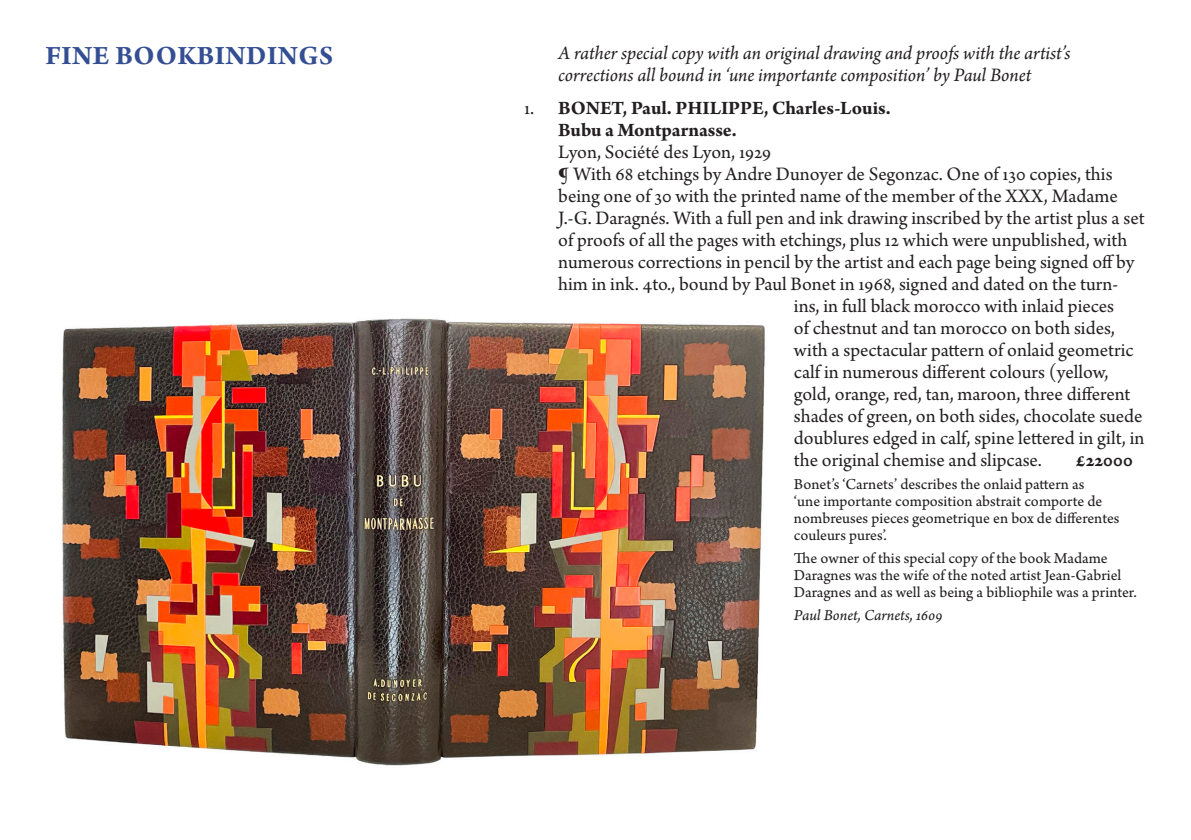
<style>
.page{position:relative;width:1191px;height:840px;background:#fff}
.page>*{position:absolute;margin:0;border:0;box-sizing:border-box;transform-origin:0 0}
.SSRB_section{font:700 28px "Arno Pro";letter-spacing:.02em;color:#344e93}
.SSRB_text{font:20px "Arno Pro";color:#231f20}
.SSRB_intro{font:italic 20px/22px "Arno Pro";letter-spacing:-.005em;color:#231f20}
.SSRB_text-2{font:700 20px "Arno Pro";color:#231f20}
.SSRB_text_sml_space{font:16px/17px "Arno Pro Sm Text";color:#231f20}
.SSRB_text_sml_space-2{font:16px "Arno Pro Italic Sm Text";letter-spacing:-.005em;color:#231f20}
.s1{font-weight:400}
</style>
<div class="page">
<img style="left:62px;top:318px;width:703px;height:448px">
<p class="SSRB_section" style="left:45px;top:40px;width:289px">FINE BOOKBINDINGS</p>
<p class="SSRB_intro" style="left:558px;top:43px;width:513px">A rather special copy with an original drawing and proofs with the artist’s corrections all bound in ‘une importante composition’ by Paul Bonet</p>
<p class="SSRB_text-2" style="left:524px;top:96px;width:368px"><span class="s1">1.</span> BONET, Paul. PHILIPPE, Charles-Louis.</p>
<p class="SSRB_text-2" style="left:558px;top:118px;width:180px">Bubu a Montparnasse.</p>
<p class="SSRB_text" style="left:558px;top:140px;width:214px">Lyon, Société des Lyon, 1929</p>
<p class="SSRB_text" style="left:558px;top:162px;width:556px">¶ With 68 etchings by Andre Dunoyer de Segonzac. One of 130 copies, this</p>
<p class="SSRB_text" style="left:558px;top:184px;width:561px">being one of 30 with the printed name of the member of the XXX, Madame</p>
<p class="SSRB_text" style="left:558px;top:206px;width:588px">J.-G. Daragnés. With a full pen and ink drawing inscribed by the artist plus a set</p>
<p class="SSRB_text" style="left:558px;top:228px;width:570px">of proofs of all the pages with etchings, plus 12 which were unpublished, with</p>
<p class="SSRB_text" style="left:558px;top:250px;width:578px">numerous corrections in pencil by the artist and each page being signed off by</p>
<p class="SSRB_text" style="left:558px;top:272px;width:561px">him in ink. 4to., bound by Paul Bonet in 1968, signed and dated on the turn-</p>
<p class="SSRB_text" style="left:794px;top:294px;width:321px">ins, in full black morocco with inlaid pieces</p>
<p class="SSRB_text" style="left:794px;top:316px;width:322px">of chestnut and tan morocco on both sides,</p>
<p class="SSRB_text" style="left:794px;top:338px;width:341px">with a spectacular pattern of onlaid geometric</p>
<p class="SSRB_text" style="left:794px;top:360px;width:316px">calf in numerous different colours (yellow,</p>
<p class="SSRB_text" style="left:794px;top:382px;width:338px">gold, orange, red, tan, maroon, three different</p>
<p class="SSRB_text" style="left:794px;top:404px;width:350px">shades of green, on both sides, chocolate suede</p>
<p class="SSRB_text" style="left:794px;top:426px;width:352px">doublures edged in calf, spine lettered in gilt, in</p>
<p class="SSRB_text" style="left:794px;top:448px;width:249px">the original chemise and slipcase.</p>
<p class="SSRB_text-2" style="left:1076px;top:448px;width:58px">£22000</p>
<p class="SSRB_text_sml_space" style="left:794px;top:476px;width:327px">Bonet’s ‘Carnets’ describes the onlaid pattern as<br>‘une importante composition abstrait comporte de nombreuses pieces geometrique en box de differentes couleurs pures’.</p>
<p class="SSRB_text_sml_space" style="left:794px;top:550px;width:344px">The owner of this special copy of the book Madame<br>Daragnes was the wife of the noted artist Jean-Gabriel<br>Daragnes and as well as being a bibliophile was a printer.</p>
<p class="SSRB_text_sml_space-2" style="left:794px;top:605px;width:150px">Paul Bonet, Carnets, 1609</p>
</div>
